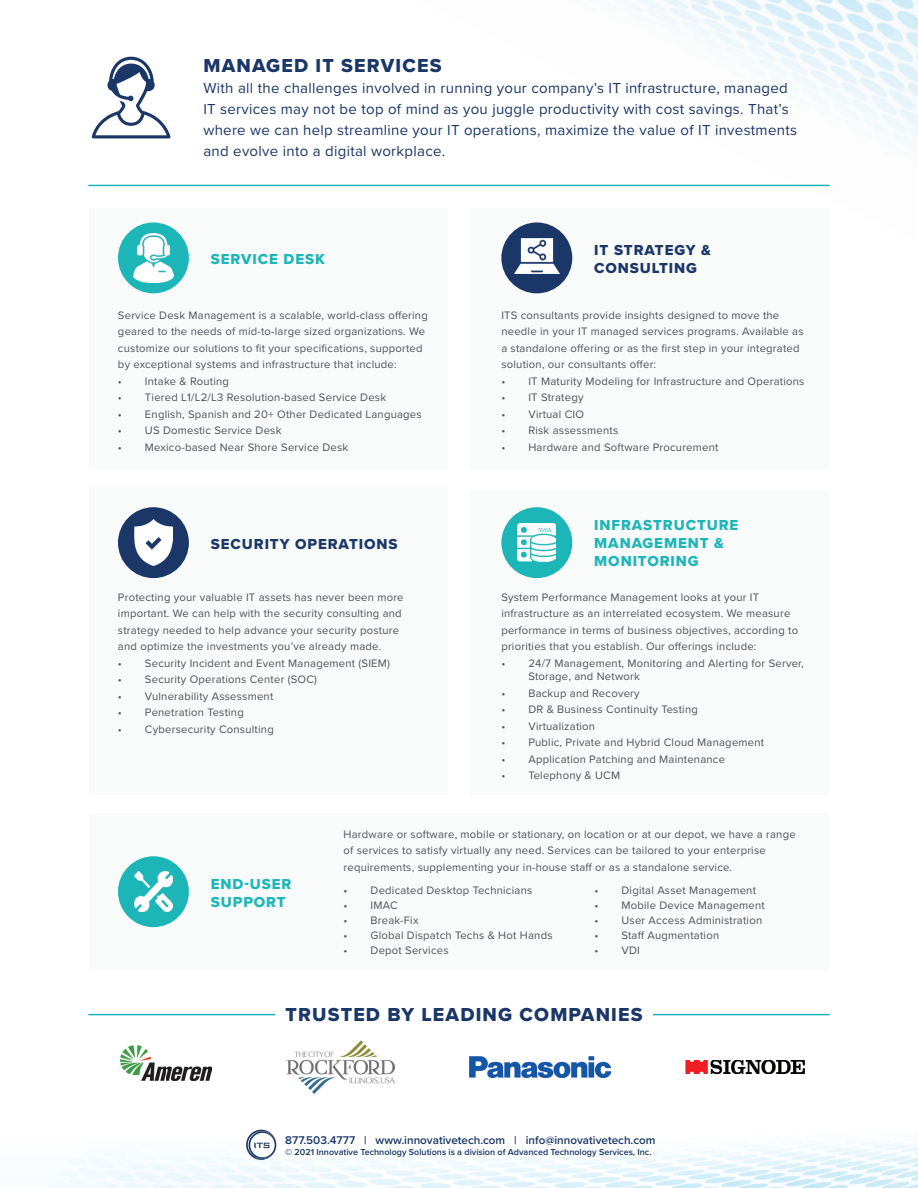
<style>
.page{position:relative;width:918px;height:1188px;background:#fff}
.page>*{position:absolute;margin:0;border:0;box-sizing:border-box;transform-origin:0 0}
.t1{font:19.5px "Proxima Nova Extrabld";letter-spacing:.06em;color:#1b3767}
.t2{font:15px/21px "Proxima Nova";letter-spacing:.02em;color:#1b3767}
.t3{font:15px/18px "Proxima Nova Extrabld";letter-spacing:.06em;color:#1db6b8}
.t4{font:15px/18px "Proxima Nova Extrabld";letter-spacing:.06em;color:#1b3767}
.t5{font:600 11.7px "Proxima Nova";color:#1b3767}
.t6{font:11.25px/16.5px "Proxima Nova";letter-spacing:.02em;color:#4d545a}
.t7{font:600 9px "Proxima Nova";color:#1b3767}
</style>
<div class="page">
<img style="left:51px;top:1069px;width:867px;height:119px">
<img style="left:416px;top:0;width:502px;height:187px">
<svg style="left:92px;top:57px;width:79px;height:81px"></svg>
<div style="left:89px;top:208px;width:358px;height:262px;background:#f4f5f6"></div>
<div style="left:118px;top:222px;width:71px;height:71px;background:#1db6b8;border-radius:50%"></div>
<img style="left:133px;top:233px;width:40px;height:50px">
<div style="left:471px;top:208px;width:358px;height:262px;background:#f4f5f6"></div>
<div style="left:501px;top:222px;width:71px;height:71px;background:#1b3767;border-radius:50%"></div>
<img style="left:514px;top:239px;width:45px;height:35px">
<div style="left:471px;top:490px;width:358px;height:305px;background:#f4f5f6"></div>
<div style="left:501px;top:507px;width:71px;height:71px;background:#1db6b8;border-radius:50%"></div>
<img style="left:518px;top:524px;width:38px;height:38px">
<div style="left:89px;top:487px;width:358px;height:308px;background:#f4f5f6"></div>
<div style="left:118px;top:507px;width:71px;height:71px;background:#1b3767;border-radius:50%"></div>
<img style="left:134px;top:520px;width:38px;height:45px">
<svg style="left:246px;top:1130px;width:30px;height:30px"></svg>
<hr style="left:89px;top:185px;width:740px;height:1px;background:#1db6b8">
<img style="left:121px;top:1045px;width:90px;height:35px">
<img style="left:286px;top:1040px;width:109px;height:54px">
<img style="left:686px;top:1060px;width:119px;height:14px">
<img style="left:470px;top:1056px;width:141px;height:22px">
<hr style="left:89px;top:1014px;width:740px;height:1px;background:#1db6b8">
<div style="left:275px;top:1005px;width:378px;height:19px;background:#fff"></div>
<div style="left:89px;top:813px;width:740px;height:157px;background:#f4f5f6"></div>
<div style="left:118px;top:856px;width:71px;height:71px;background:#1db6b8;border-radius:50%"></div>
<img style="left:134px;top:872px;width:39px;height:40px">
<h1 class="t1" style="left:203px;top:51px;width:240px">MANAGED IT SERVICES</h1>
<p class="t2" style="left:203px;top:77px;width:595px">With all the challenges involved in running your company’s IT infrastructure, managed IT services may not be top of mind as you juggle productivity with cost savings. That’s where we can help streamline your IT operations, maximize the value of IT investments and evolve into a digital workplace.</p>
<h2 class="t3" style="left:211px;top:250px;width:116px">SERVICE DESK</h2>
<p class="t6" style="left:118px;top:306px;width:311px">Service Desk Management is a scalable, world-class offering geared to the needs of mid-to-large sized organizations. We customize our solutions to fit your specifications, supported by exceptional systems and infrastructure that include:</p>
<p class="t6" style="left:118px;top:372px;width:113px">• Intake &amp; Routing</p>
<p class="t6" style="left:118px;top:389px;width:270px">• Tiered L1/L2/L3 Resolution-based Service Desk</p>
<p class="t6" style="left:118px;top:405px;width:305px">• English, Spanish and 20+ Other Dedicated Languages</p>
<p class="t6" style="left:118px;top:422px;width:165px">• US Domestic Service Desk</p>
<p class="t6" style="left:118px;top:438px;width:232px">• Mexico-based Near Shore Service Desk</p>
<h2 class="t4" style="left:211px;top:534px;width:188px">SECURITY OPERATIONS</h2>
<p class="t6" style="left:118px;top:588px;width:287px">Protecting your valuable IT assets has never been more important. We can help with the security consulting and strategy needed to help advance your security posture and optimize the investments you’ve already made.</p>
<p class="t6" style="left:118px;top:654px;width:274px">• Security Incident and Event Management (SIEM)</p>
<p class="t6" style="left:118px;top:671px;width:201px">• Security Operations Center (SOC)</p>
<p class="t6" style="left:118px;top:687px;width:157px">• Vulnerability Assessment</p>
<p class="t6" style="left:118px;top:704px;width:127px">• Penetration Testing</p>
<p class="t6" style="left:118px;top:720px;width:157px">• Cybersecurity Consulting</p>
<h2 class="t4" style="left:594px;top:241px;width:118px">IT STRATEGY &amp;<br>CONSULTING</h2>
<p class="t6" style="left:501px;top:306px;width:304px">ITS consultants provide insights designed to move the needle in your IT managed services programs. Available as a standalone offering or as the first step in your integrated solution, our consultants offer:</p>
<p class="t6" style="left:501px;top:372px;width:305px">• IT Maturity Modeling for Infrastructure and Operations</p>
<p class="t6" style="left:501px;top:389px;width:84px">• IT Strategy</p>
<p class="t6" style="left:501px;top:405px;width:84px">• Virtual CIO</p>
<p class="t6" style="left:501px;top:422px;width:119px">• Risk assessments</p>
<p class="t6" style="left:501px;top:438px;width:219px">• Hardware and Software Procurement</p>
<h2 class="t3" style="left:594px;top:515px;width:146px">INFRASTRUCTURE<br>MANAGEMENT &amp;<br>MONITORING</h2>
<p class="t6" style="left:501px;top:588px;width:298px">System Performance Management looks at your IT infrastructure as an interrelated ecosystem. We measure performance in terms of business objectives, according to priorities that you establish. Our offerings include:</p>
<p class="t6" style="left:528px;top:656px;width:277px;line-height:13.5px;text-indent:-27px">• 24/7 Management, Monitoring and Alerting for Server,<br>Storage, and Network</p>
<p class="t6" style="left:501px;top:684px;width:140px">• Backup and Recovery</p>
<p class="t6" style="left:501px;top:701px;width:198px">• DR &amp; Business Continuity Testing</p>
<p class="t6" style="left:501px;top:717px;width:95px">• Virtualization</p>
<p class="t6" style="left:501px;top:734px;width:264px">• Public, Private and Hybrid Cloud Management</p>
<p class="t6" style="left:501px;top:750px;width:225px">• Application Patching and Maintenance</p>
<p class="t6" style="left:501px;top:767px;width:120px">• Telephony &amp; UCM</p>
<h2 class="t3" style="left:211px;top:874px;width:82px">END-USER<br>SUPPORT</h2>
<p class="t6" style="left:344px;top:825px;width:454px">Hardware or software, mobile or stationary, on location or at our depot, we have a range of services to satisfy virtually any need. Services can be tailored to your enterprise requirements, supplementing your in-house staff or as a standalone service.</p>
<p class="t6" style="left:344px;top:881px;width:190px">• Dedicated Desktop Technicians</p>
<p class="t6" style="left:344px;top:896px;width:56px">• IMAC</p>
<p class="t6" style="left:344px;top:911px;width:76px">• Break-Fix</p>
<p class="t6" style="left:344px;top:926px;width:211px">• Global Dispatch Techs &amp; Hot Hands</p>
<p class="t6" style="left:344px;top:941px;width:107px">• Depot Services</p>
<p class="t6" style="left:594px;top:881px;width:163px">• Digital Asset Management</p>
<p class="t6" style="left:594px;top:896px;width:172px">• Mobile Device Management</p>
<p class="t6" style="left:594px;top:911px;width:169px">• User Access Administration</p>
<p class="t6" style="left:594px;top:926px;width:126px">• Staff Augmentation</p>
<p class="t6" style="left:594px;top:941px;width:47px">• VDI</p>
<h1 class="t1" style="left:285px;top:1000px;width:359px">TRUSTED BY LEADING COMPANIES</h1>
<p class="t5" style="left:285px;top:1131px;width:372px">877.503.4777 | www.innovativetech.com | info@innovativetech.com</p>
<p class="t7" style="left:285px;top:1145px;width:368px">© 2021 Innovative Technology Solutions is a division of Advanced Technology Services, Inc.</p>
</div>
